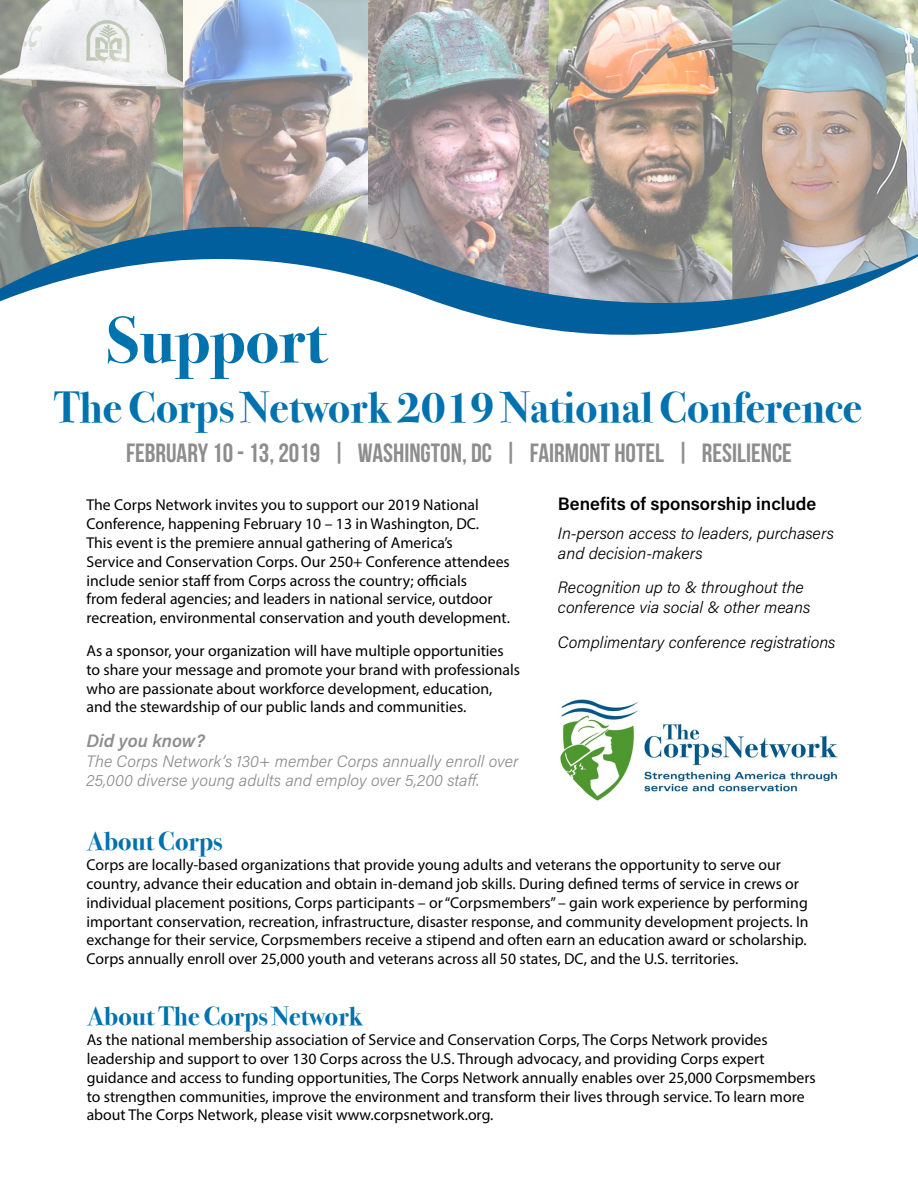
<style>
.page{position:relative;width:918px;height:1188px;background:#fff}
.page>*{position:absolute;margin:0;border:0;box-sizing:border-box;transform-origin:0 0}
.t1{font:700 66px "Bodoni Svty Two ITCTT";color:#0072ae}
.t2{font:700 43.5px "Bodoni Svty Two ITCTT";color:#0072ae}
.t3{font:26.4px "Bebas Neue";color:#8d8d8d}
.t4{font:700 26.4px "Bodoni Svty Two ITCTT";color:#0072ae}
.t5{font:600 18px "Acumin Pro";color:#000}
.t6{font:italic 600 18px "Acumin Pro";color:#8d8d8d}
.t7{font:italic 300 16.5px/19.8px "Acumin Pro";color:#000}
.t8{font:italic 300 16.5px/19.8px "Acumin Pro";color:#8d8d8d}
.t9{font:15.75px/18.9px "Myriad Pro";color:#000}
</style>
<div class="page">
<img style="left:560px;top:699px;width:278px;height:102px">
<img style="left:0;top:0;width:918px;height:227px">
<svg style="left:0;top:227px;width:918px;height:108px"></svg>
<h1 class="t1" style="left:107px;top:286px;width:221px">Support</h1>
<h2 class="t2" style="left:54px;top:372px;width:809px">The Corps Network 2019 National Conference</h2>
<h3 class="t3" style="left:126px;top:438px;width:667px">FEBRUARY 10 - 13, 2019 | WASHINGTON, DC | FAIRMONT HOTEL | RESILIENCE</h3>
<p class="t9" style="left:87px;top:495px;width:425px">The Corps Network invites you to support our 2019 National Conference, happening February 10 – 13 in Washington, DC.<br>This event is the premiere annual gathering of America’s<br>Service and Conservation Corps. Our 250+ Conference attendees include senior staff from Corps across the country; officials<br>from federal agencies; and leaders in national service, outdoor recreation, environmental conservation and youth development.</p>
<p class="t9" style="left:87px;top:641px;width:435px">As a sponsor, your organization will have multiple opportunities to share your message and promote your brand with professionals who are passionate about workforce development, education, and the stewardship of our public lands and communities.</p>
<p class="t5" style="left:558px;top:491px;width:260px">Benefits of sponsorship include</p>
<p class="t7" style="left:558px;top:522px;width:278px">In-person access to leaders, purchasers and decision-makers</p>
<p class="t7" style="left:558px;top:577px;width:254px">Recognition up to &amp; throughout the conference via social &amp; other means</p>
<p class="t7" style="left:558px;top:632px;width:279px">Complimentary conference registrations</p>
<p class="t6" style="left:87px;top:728px;width:120px">Did you know?</p>
<p class="t8" style="left:87px;top:750px;width:434px">The Corps Network’s 130+ member Corps annually enroll over<br>25,000 diverse young adults and employ over 5,200 staff.</p>
<h3 class="t4" style="left:87px;top:819px;width:137px">About Corps</h3>
<p class="t9" style="left:87px;top:855px;width:724px">Corps are locally-based organizations that provide young adults and veterans the opportunity to serve our country, advance their education and obtain in-demand job skills. During defined terms of service in crews or individual placement positions, Corps participants – or “Corpsmembers” – gain work experience by performing important conservation, recreation, infrastructure, disaster response, and community development projects. In exchange for their service, Corpsmembers receive a stipend and often earn an education award or scholarship.<br>Corps annually enroll over 25,000 youth and veterans across all 50 states, DC, and the U.S. territories.</p>
<h3 class="t4" style="left:87px;top:994px;width:277px">About The Corps Network</h3>
<p class="t9" style="left:87px;top:1030px;width:731px">As the national membership association of Service and Conservation Corps, The Corps Network provides leadership and support to over 130 Corps across the U.S. Through advocacy, and providing Corps expert guidance and access to funding opportunities, The Corps Network annually enables over 25,000 Corpsmembers to strengthen communities, improve the environment and transform their lives through service. To learn more about The Corps Network, please visit www.corpsnetwork.org.</p>
</div>
